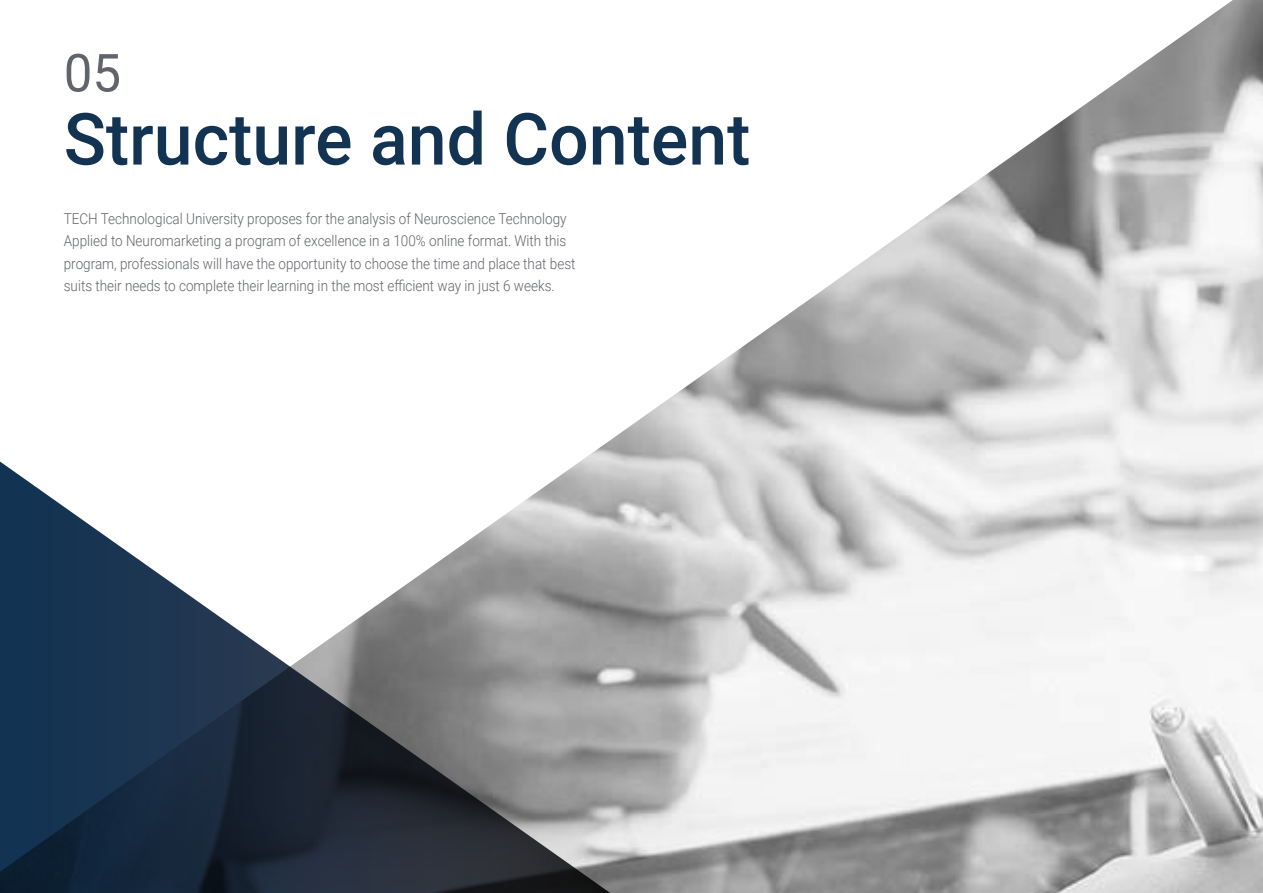
<style>
.page{position:relative;width:1263px;height:893px;background:#fff}
.page>*{position:absolute;margin:0;border:0;box-sizing:border-box;transform-origin:0 0}
.t1{font:500 72px "Roboto";color:#123352}
.t2{font:52.5px "Roboto";color:#61646a}
.t3{font:300 15px/22.5px "Roboto";color:#61646a;scale:.9 1}
</style>
<div class="page">
<img style="left:602px;top:0;width:661px;height:893px">
<svg style="left:0;top:446px;width:640px;height:447px"></svg>
<h2 class="t2" style="left:64px;top:36px;width:59px">05</h2>
<h1 class="t1" style="left:64px;top:89px;width:688px">Structure and Content</h1>
<p class="t3" style="left:64px;top:206px;width:570px">TECH Technological University proposes for the analysis of Neuroscience Technology Applied to Neuromarketing a program of excellence in a 100% online format. With this program, professionals will have the opportunity to choose the time and place that best suits their needs to complete their learning in the most efficient way in just 6 weeks.</p>
</div>
